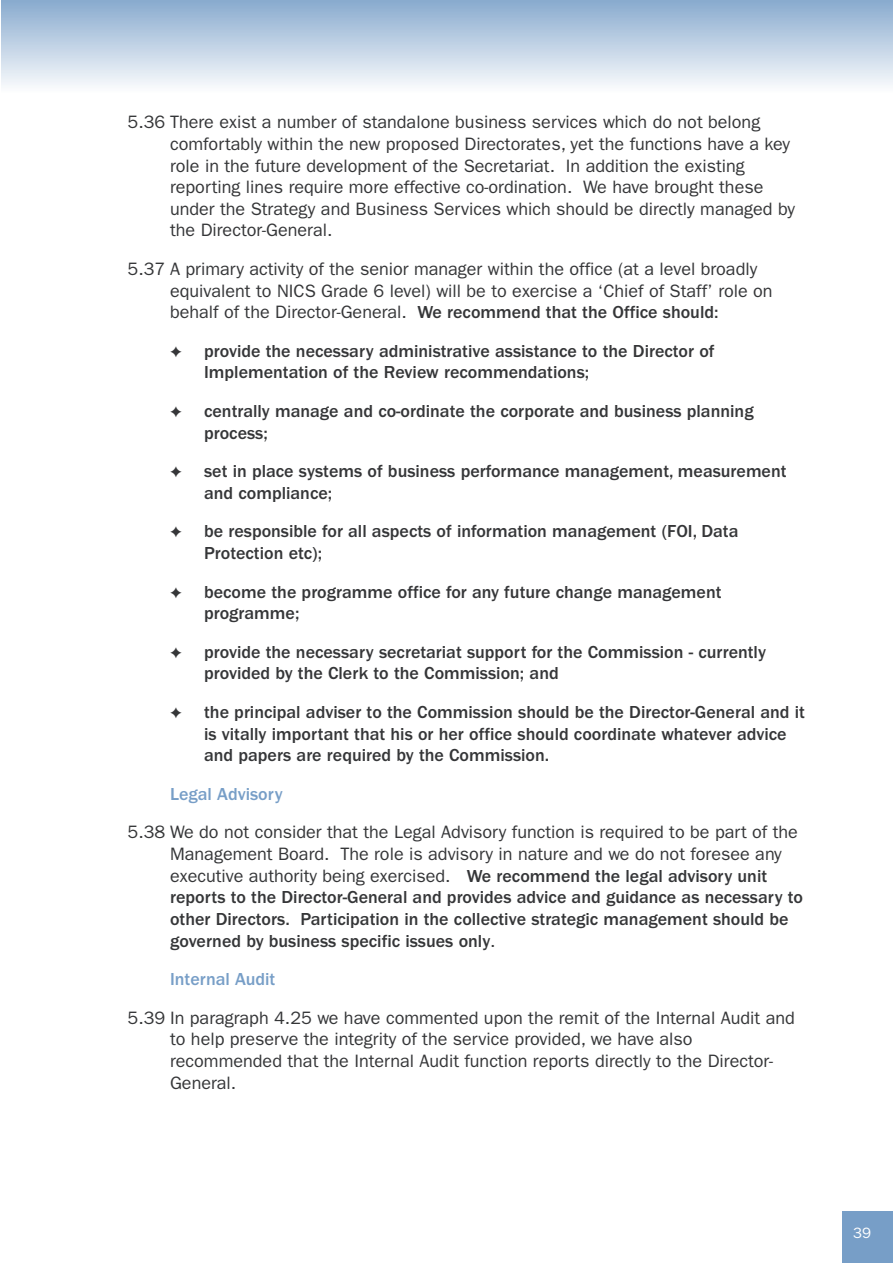
<style>
.page{position:relative;width:893px;height:1263px;background:#fff}
.page>*{position:absolute;margin:0;border:0;box-sizing:border-box;transform-origin:0 0}
.t1{font:500 18px/21.6px "Franklin Gothic";color:#353638}
.t2{font:18px/21.6px "Franklin Gothic";color:#353638}
.t3{font:500 18px "Franklin Gothic";color:#779ec7}
.t4{font:15px "Franklin Gothic";color:#fff}
.s1{font-weight:500}
.s2{font-weight:400}
</style>
<div class="page">
<div style="left:842px;top:1211px;width:51px;height:52px;background:#779ec7"></div>
<p class="t2" style="left:170px;top:113px;width:626px;text-indent:-43px">5.36 There exist a number of standalone business services which do not belong comfortably within the new proposed Directorates, yet the functions have a key role in the future development of the Secretariat. In addition the existing reporting lines require more effective co-ordination. We have brought these under the Strategy and Business Services which should be directly managed by the Director-General.</p>
<p class="t2" style="left:170px;top:259px;width:604px;text-indent:-43px">5.37 A primary activity of the senior manager within the office (at a level broadly equivalent to NICS Grade 6 level) will be to exercise a ‘Chief of Staff’ role on behalf of the Director-General. <span class="s1">We recommend that the Office should:</span></p>
<p class="t1" style="left:204px;top:341px;width:512px;text-indent:-34px">✦ provide the necessary administrative assistance to the Director of<br>Implementation of the Review recommendations;</p>
<p class="t1" style="left:204px;top:402px;width:551px;text-indent:-34px">✦ centrally manage and co-ordinate the corporate and business planning process;</p>
<p class="t1" style="left:204px;top:462px;width:584px;text-indent:-34px">✦ set in place systems of business performance management, measurement and compliance;</p>
<p class="t1" style="left:204px;top:522px;width:536px;text-indent:-34px">✦ be responsible for all aspects of information management (FOI, Data<br>Protection etc);</p>
<p class="t1" style="left:204px;top:582px;width:519px;text-indent:-34px">✦ become the programme office for any future change management programme;</p>
<p class="t1" style="left:204px;top:642px;width:563px;text-indent:-34px">✦ provide the necessary secretariat support for the Commission - currently provided by the Clerk to the Commission; and</p>
<p class="t1" style="left:204px;top:703px;width:602px;text-indent:-34px">✦ the principal adviser to the Commission should be the Director-General and it is vitally important that his or her office should coordinate whatever advice and papers are required by the Commission.</p>
<p class="t3" style="left:170px;top:788px;width:114px">Legal Advisory</p>
<p class="t1" style="left:170px;top:823px;width:635px;text-indent:-43px"><span class="s2">5.38 We do not consider that the Legal Advisory function is required to be part of the Management Board. The role is advisory in nature and we do not foresee any executive authority being exercised.</span> We recommend the legal advisory unit reports to the Director-General and provides advice and guidance as necessary to other Directors. Participation in the collective strategic management should be governed by business specific issues only<span class="s2">.</span></p>
<p class="t3" style="left:170px;top:973px;width:107px">Internal Audit</p>
<p class="t2" style="left:170px;top:1008px;width:626px;text-indent:-43px">5.39 In paragraph 4.25 we have commented upon the remit of the Internal Audit and to help preserve the integrity of the service provided, we have also recommended that the Internal Audit function reports directly to the Director-General.</p>
<p class="t4" style="left:853px;top:1228px;width:19px">39</p>
</div>
